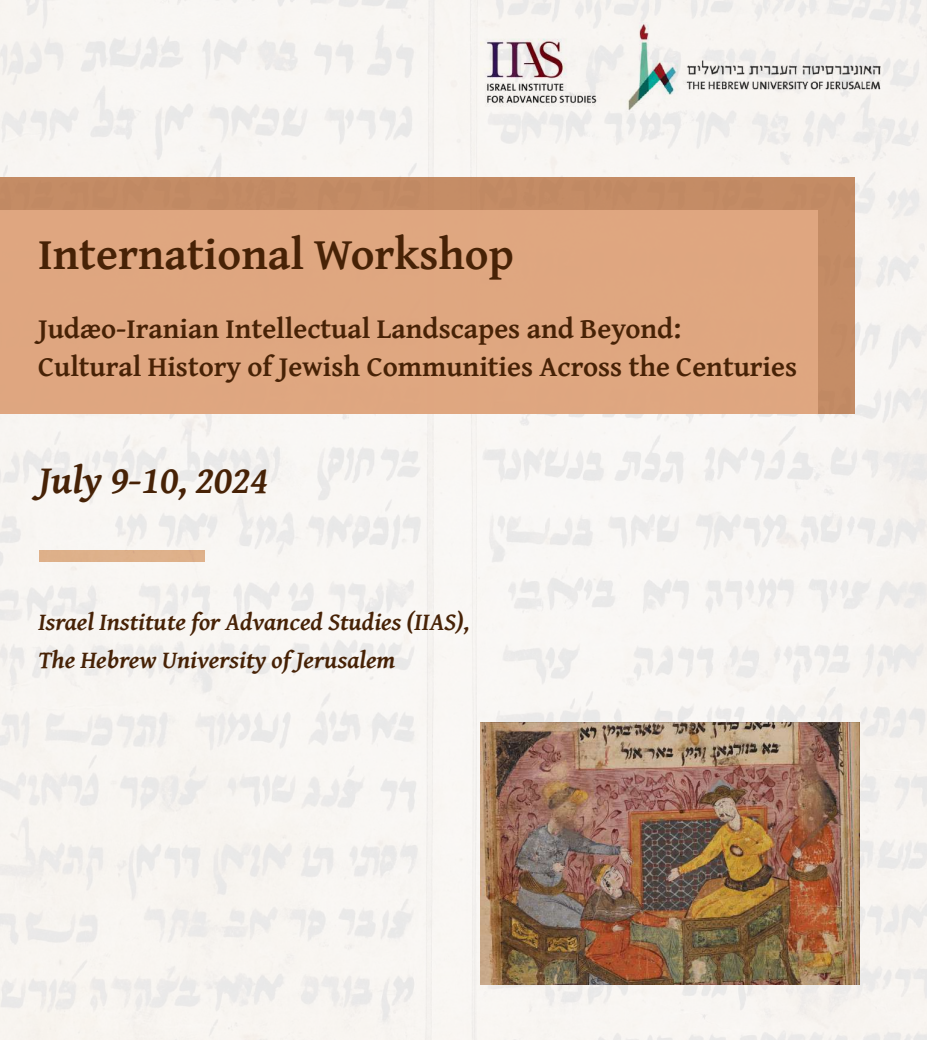
<style>
.page{position:relative;width:927px;height:1040px;background:#fff}
.page>*{position:absolute;margin:0;border:0;box-sizing:border-box;transform-origin:0 0}
.t1{font:700 45.25px "Gentium Plus";color:#472206}
.t2{font:italic 700 40px "Gentium Plus";color:#472206}
.t3{font:700 28.75px/37.5px "Gentium Plus";color:#472206}
.t4{font:italic 700 25px/37.5px "Gentium Plus";color:#472206}
</style>
<div class="page">
<img style="left:0;top:0;width:926px;height:1039px">
<img style="left:620px;top:22px;width:268px;height:90px">
<img style="left:480px;top:30px;width:122px;height:84px">
<div style="left:0;top:177px;width:854px;height:236px;background:#c48c65"></div>
<div style="left:0;top:210px;width:817px;height:203px;background:#dfa680"></div>
<div style="left:39px;top:550px;width:165px;height:11px;background:#deb18b"></div>
<img style="left:480px;top:722px;width:378px;height:262px">
<h1 class="t1" style="left:38px;top:212px;width:477px">International Workshop</h1>
<p class="t3" style="left:38px;top:308px;width:760px">Judæo-Iranian Intellectual Landscapes and Beyond:<br>Cultural History of Jewish Communities Across the Centuries</p>
<h2 class="t2" style="left:38px;top:442px;width:231px">July 9-10, 2024</h2>
<p class="t4" style="left:38px;top:601px;width:433px">Israel Institute for Advanced Studies (IIAS),<br>The Hebrew University of Jerusalem</p>
</div>
